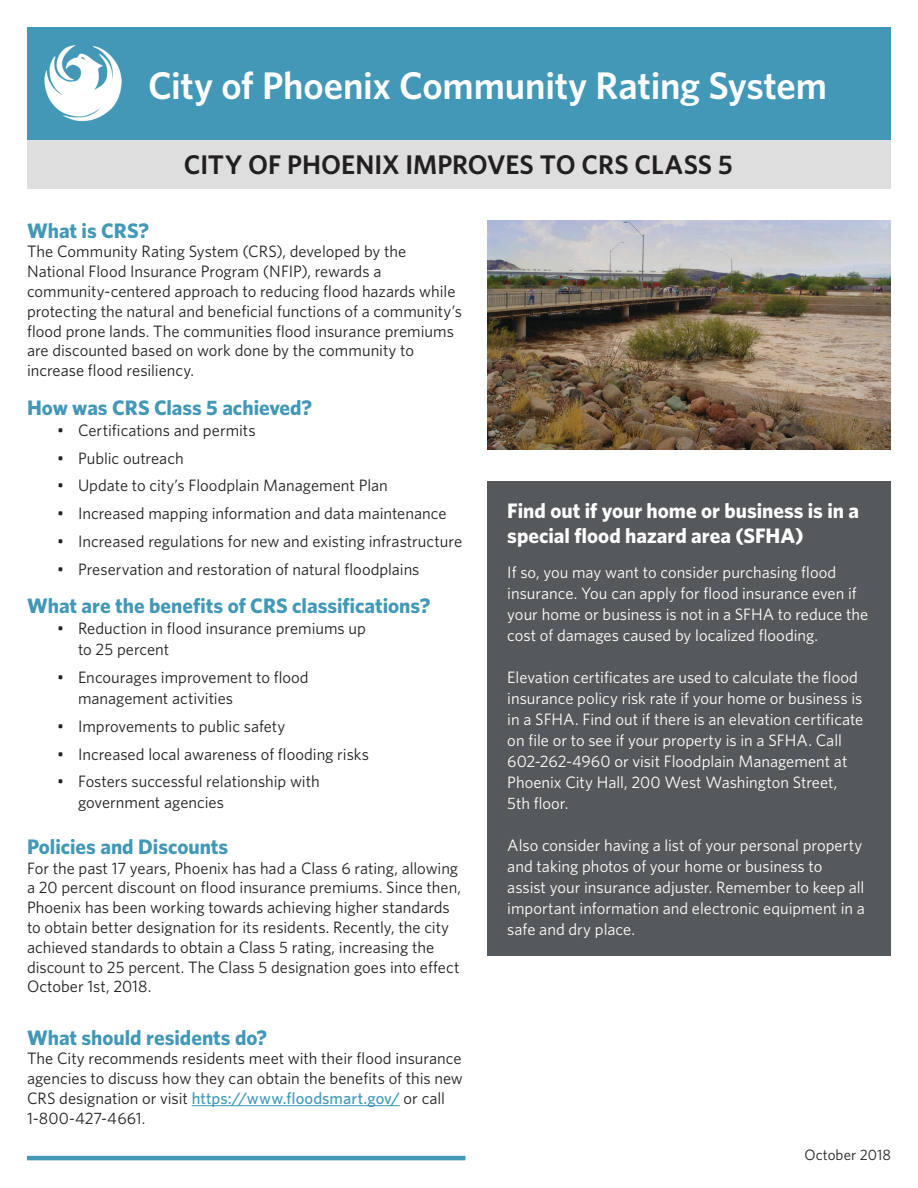
<style>
.page{position:relative;width:918px;height:1188px;background:#fff}
.page>*{position:absolute;margin:0;border:0;box-sizing:border-box;transform-origin:0 0}
.t1{font:600 38.55px "Whitney";letter-spacing:-.01em;color:#fff}
.t2{font:600 27px "Whitney";color:#231f20}
.t3{font:700 21px "Whitney";color:#4298b6}
.t4{font:700 21px/25.2px "Whitney";color:#fff}
.Body_-_Single_Column{font:16.5px/19.8px "Whitney";color:#231f20}
.Body_-_Single_Column-2{font:16.5px/21px "Whitney";color:#fff}
.t5{font:15px "Whitney";letter-spacing:.005em;color:#231f20}
.s1{font-weight:500;color:#4099b6}
</style>
<div class="page">
<div style="left:27px;top:27px;width:864px;height:112px;background:#4298b6"></div>
<img style="left:45px;top:45px;width:77px;height:77px">
<div style="left:27px;top:140px;width:864px;height:49px;background:#dedede"></div>
<hr style="left:192px;top:1105px;width:208px;height:1px;background:#4099b6">
<div style="left:487px;top:481px;width:404px;height:474px;background:#55595b"></div>
<hr style="left:27px;top:1156px;width:438px;height:4px;background:#4298b6">
<img style="left:487px;top:221px;width:404px;height:228px">
<h1 class="t1" style="left:148px;top:60px;width:681px">City of Phoenix Community Rating System</h1>
<p class="t2" style="left:184px;top:147px;width:550px">CITY OF PHOENIX IMPROVES TO CRS CLASS 5</p>
<p class="t3" style="left:27px;top:216px;width:124px">What is CRS?</p>
<p class="Body_-_Single_Column" style="left:27px;top:241px;width:436px">The Community Rating System (CRS), developed by the National Flood Insurance Program (NFIP), rewards a community-centered approach to reducing flood hazards while protecting the natural and beneficial functions of a community’s flood prone lands. The communities flood insurance premiums are discounted based on work done by the community to increase flood resiliency.</p>
<p class="t3" style="left:27px;top:394px;width:287px">How was CRS Class 5 achieved?</p>
<p class="Body_-_Single_Column" style="left:57px;top:420px;width:200px">• Certifications and permits</p>
<p class="Body_-_Single_Column" style="left:57px;top:448px;width:128px">• Public outreach</p>
<p class="Body_-_Single_Column" style="left:57px;top:475px;width:332px">• Update to city’s Floodplain Management Plan</p>
<p class="Body_-_Single_Column" style="left:57px;top:503px;width:391px">• Increased mapping information and data maintenance</p>
<p class="Body_-_Single_Column" style="left:57px;top:531px;width:407px">• Increased regulations for new and existing infrastructure</p>
<p class="Body_-_Single_Column" style="left:57px;top:559px;width:364px">• Preservation and restoration of natural floodplains</p>
<p class="t3" style="left:27px;top:592px;width:405px">What are the benefits of CRS classifications?</p>
<p class="Body_-_Single_Column" style="left:78px;top:618px;width:289px;line-height:21px;text-indent:-21px">• Reduction in flood insurance premiums up to 25 percent</p>
<p class="Body_-_Single_Column" style="left:78px;top:667px;width:232px;line-height:21px;text-indent:-21px">• Encourages improvement to flood management activities</p>
<p class="Body_-_Single_Column" style="left:57px;top:716px;width:230px">• Improvements to public safety</p>
<p class="Body_-_Single_Column" style="left:57px;top:744px;width:314px">• Increased local awareness of flooding risks</p>
<p class="Body_-_Single_Column" style="left:78px;top:771px;width:243px;line-height:21px;text-indent:-21px">• Fosters successful relationship with government agencies</p>
<p class="t3" style="left:27px;top:832px;width:203px">Policies and Discounts</p>
<p class="Body_-_Single_Column" style="left:27px;top:858px;width:436px">For the past 17 years, Phoenix has had a Class 6 rating, allowing a 20 percent discount on flood insurance premiums. Since then, Phoenix has been working towards achieving higher standards to obtain better designation for its residents. Recently, the city achieved standards to obtain a Class 5 rating, increasing the discount to 25 percent. The Class 5 designation goes into effect October 1st, 2018.</p>
<p class="t3" style="left:27px;top:1023px;width:242px">What should residents do?</p>
<p class="Body_-_Single_Column" style="left:27px;top:1048px;width:438px">The City recommends residents meet with their flood insurance agencies to discuss how they can obtain the benefits of this new CRS designation or visit <span class="s1">https://www.floodsmart.gov/</span> or call 1-800-427-4661.</p>
<p class="t4" style="left:507px;top:498px;width:353px">Find out if your home or business is in a special flood hazard area (SFHA)</p>
<p class="Body_-_Single_Column-2" style="left:507px;top:561px;width:362px">If so, you may want to consider purchasing flood insurance. You can apply for flood insurance even if your home or business is not in a SFHA to reduce the cost of damages caused by localized flooding.</p>
<p class="Body_-_Single_Column-2" style="left:507px;top:666px;width:358px">Elevation certificates are used to calculate the flood insurance policy risk rate if your home or business is in a SFHA. Find out if there is an elevation certificate on file or to see if your property is in a SFHA. Call 602-262-4960 or visit Floodplain Management at Phoenix City Hall, 200 West Washington Street, 5th floor.</p>
<p class="Body_-_Single_Column-2" style="left:507px;top:834px;width:359px">Also consider having a list of your personal property and taking photos of your home or business to assist your insurance adjuster. Remember to keep all important information and electronic equipment in a safe and dry place.</p>
<p class="t5" style="left:804px;top:1145px;width:88px">October 2018</p>
</div>
